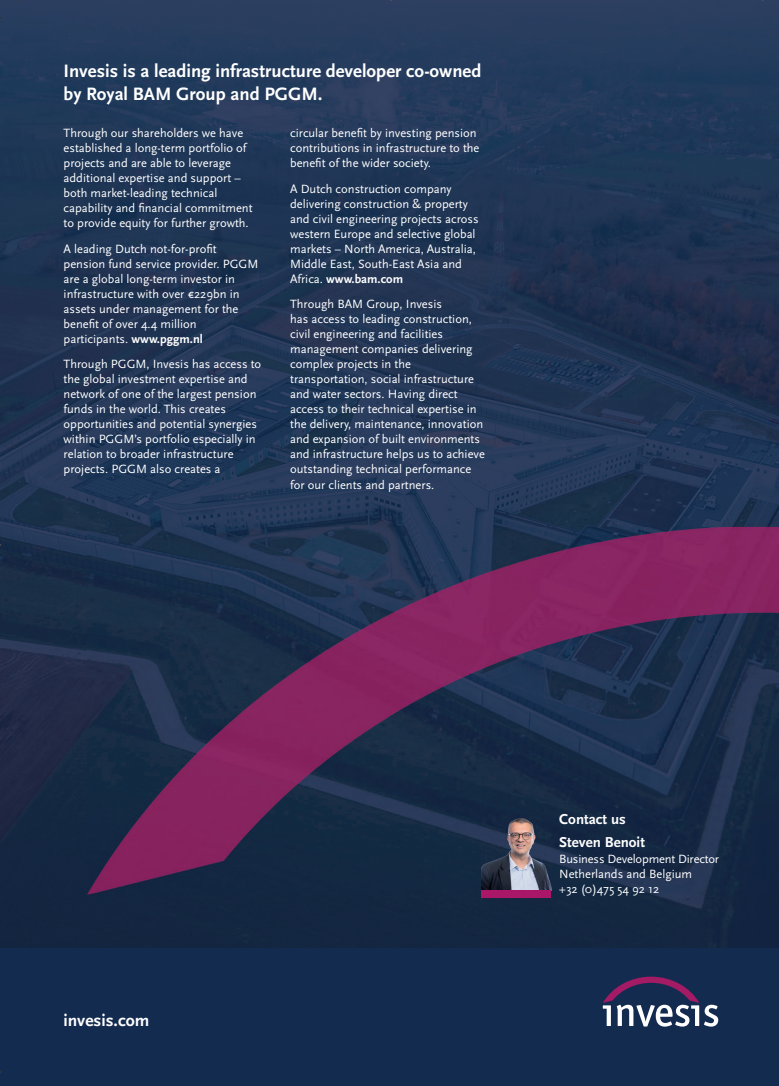
<style>
.page{position:relative;width:779px;height:1086px;background:#fff}
.page>*{position:absolute;margin:0;border:0;box-sizing:border-box;transform-origin:0 0}
.t1{font:700 18.75px/22.5px "Scala Sans Pro";color:#fff}
.t2{font:700 17.5px "Scala Sans Pro";color:#fff}
.t3{font:700 15px "Scala Sans Pro";color:#fff}
.t4{font:12.5px/15px "Scala Sans Pro";color:#fff}
.s1{font-weight:700}
</style>
<div class="page">
<img style="left:1px;top:1px;width:777px;height:947px">
<img style="left:87px;top:527px;width:691px;height:367px">
<img style="left:481px;top:813px;width:70px;height:77px">
<div style="left:481px;top:890px;width:70px;height:7px;background:#aa1769"></div>
<div style="left:1px;top:948px;width:777px;height:137px;background:#142b50"></div>
<svg style="left:602px;top:976px;width:116px;height:50px"></svg>
<p class="t1" style="left:64px;top:62px;width:419px">Invesis is a leading infrastructure developer co-owned by Royal BAM Group and PGGM.</p>
<p class="t4" style="left:64px;top:126px;width:190px">Through our shareholders we have established a long-term portfolio of projects and are able to leverage additional expertise and support – both market-leading technical capability and financial commitment to provide equity for further growth.</p>
<p class="t4" style="left:64px;top:242px;width:196px">A leading Dutch not-for-profit pension fund service provider. PGGM are a global long-term investor in infrastructure with over €229bn in assets under management for the benefit of over 4.4 million participants. <span class="s1">www.pggm.nl</span></p>
<p class="t4" style="left:64px;top:358px;width:199px">Through PGGM, Invesis has access to the global investment expertise and network of one of the largest pension funds in the world. This creates opportunities and potential synergies within PGGM’s portfolio especially in relation to broader infrastructure projects. PGGM also creates a</p>
<p class="t4" style="left:290px;top:126px;width:191px">circular benefit by investing pension contributions in infrastructure to the benefit of the wider society.</p>
<p class="t4" style="left:290px;top:182px;width:190px">A Dutch construction company delivering construction &amp; property and civil engineering projects across western Europe and selective global markets – North America, Australia, Middle East, South-East Asia and Africa. <span class="s1">www.bam.com</span></p>
<p class="t4" style="left:290px;top:298px;width:196px">Through BAM Group, Invesis<br>has access to leading construction, civil engineering and facilities management companies delivering complex projects in the transportation, social infrastructure and water sectors. Having direct access to their technical expertise in the delivery, maintenance, innovation and expansion of built environments and infrastructure helps us to achieve outstanding technical performance for our clients and partners.</p>
<p class="t2" style="left:64px;top:1013px;width:87px">invesis.com</p>
<p class="t3" style="left:559px;top:813px;width:68px">Contact us</p>
<p class="t3" style="left:559px;top:835px;width:87px">Steven Benoit</p>
<p class="t4" style="left:559px;top:852px;width:161px">Business Development Director<br>Netherlands and Belgium<br>+32 (0)475 54 92 12</p>
</div>
